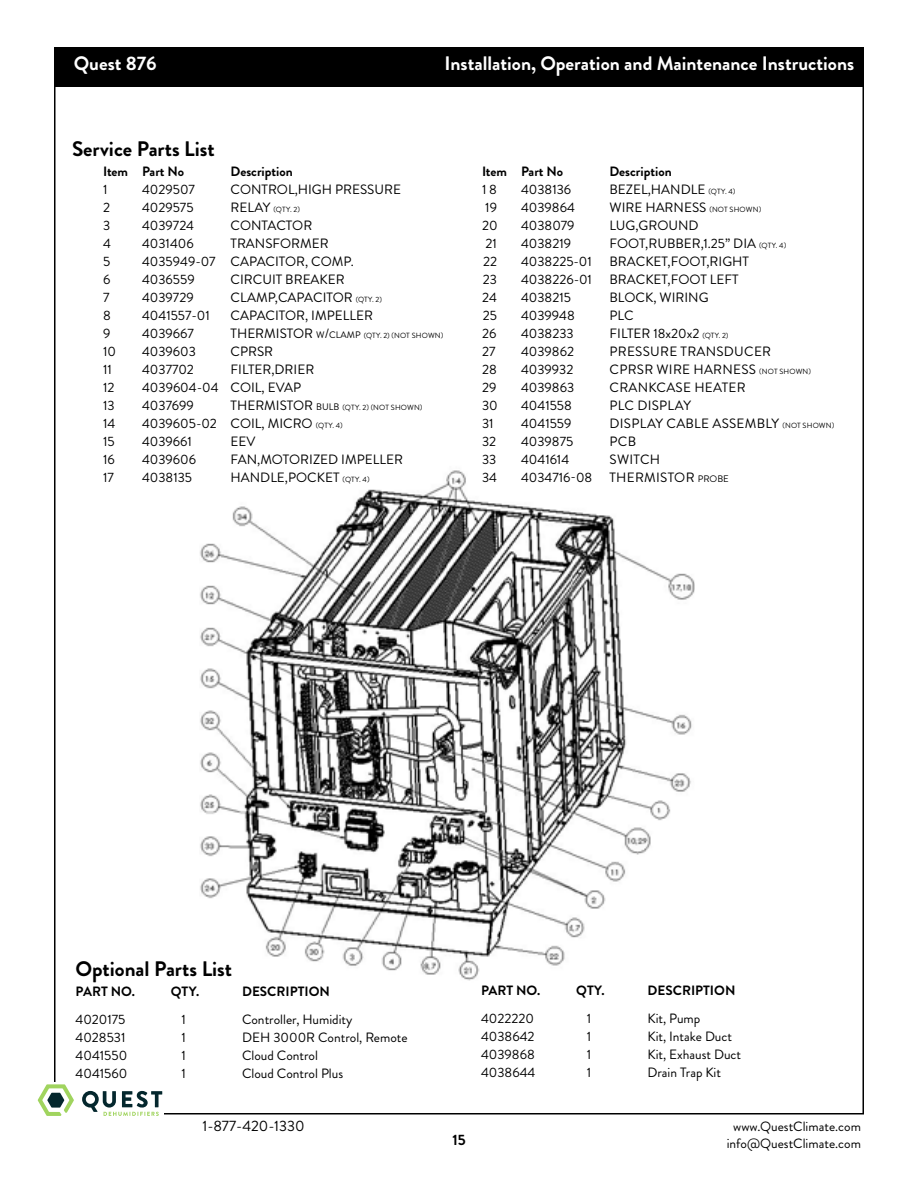
<style>
.page{position:relative;width:918px;height:1188px;background:#fff}
.page>*{position:absolute;margin:0;border:0;box-sizing:border-box;transform-origin:0 0}
.t1{font:700 21px "Brandon Grotesque";color:#000}
.t2{font:700 19.5px "Brandon Grotesque";color:#fff}
.t3{font:15px "Brandon Grotesque";color:#000}
.t4{font:700 15px "Brandon Grotesque";color:#000}
.t5{font:13.5px/16.2px "Brandon Grotesque";color:#000;text-align:center}
.t6{font:13.5px "Brandon Grotesque";letter-spacing:.02em;color:#000}
.t7{font:700 13.5px "Brandon Grotesque";color:#000}
.t8{font:7.5px "Brandon Grotesque";letter-spacing:.02em;color:#000}
.s1{font-size:13.5px}
.s2{font-size:7.5px}
.s3{font-size:9.45px}
</style>
<div class="page">
<div style="left:54px;top:47px;width:810px;height:40px;background:#000"></div>
<svg style="left:38px;top:1084px;width:36px;height:32px"></svg>
<svg style="left:82px;top:1091px;width:80px;height:25px"></svg>
<img style="left:200px;top:470px;width:495px;height:511px">
<h2 class="t2" style="left:74px;top:50px;width:84px">Quest 876</h2>
<h2 class="t2" style="left:445px;top:50px;width:411px">Installation, Operation and Maintenance Instructions</h2>
<h1 class="t1" style="left:72px;top:135px;width:144px">Service Parts List</h1>
<p class="t7" style="left:103px;top:162px;width:83px">Item Part No</p>
<p class="t7" style="left:231px;top:162px;width:64px">Description</p>
<p class="t5" style="left:103px;top:181px;width:6px">1</p>
<p class="t5" style="left:142px;top:181px;width:54px">4029507</p>
<p class="t5" style="left:231px;top:181px;width:172px">CONTROL,HIGH PRESSURE</p>
<p class="t5" style="left:103px;top:199px;width:9px">2</p>
<p class="t5" style="left:142px;top:199px;width:53px">4029575</p>
<p class="t8" style="left:231px;top:204px;width:71px"><span class="s1">RELAY</span> (QTY. 2)</p>
<p class="t5" style="left:103px;top:217px;width:9px">3</p>
<p class="t5" style="left:142px;top:217px;width:54px">4039724</p>
<p class="t5" style="left:231px;top:217px;width:83px">CONTACTOR</p>
<p class="t5" style="left:103px;top:235px;width:9px">4</p>
<p class="t5" style="left:142px;top:235px;width:53px">4031406</p>
<p class="t5" style="left:231px;top:235px;width:100px">TRANSFORMER</p>
<p class="t5" style="left:103px;top:253px;width:9px">5</p>
<p class="t5" style="left:142px;top:253px;width:213px">4035949-07 CAPACITOR, COMP.</p>
<p class="t5" style="left:103px;top:271px;width:9px">6</p>
<p class="t5" style="left:142px;top:271px;width:54px">4036559</p>
<p class="t5" style="left:231px;top:271px;width:116px">CIRCUIT BREAKER</p>
<p class="t5" style="left:103px;top:289px;width:8px">7</p>
<p class="t5" style="left:142px;top:289px;width:53px">4039729</p>
<p class="t5" style="left:231px;top:289px;width:153px">CLAMP,CAPACITOR <span class="s2">(QTY. 2)</span></p>
<p class="t5" style="left:103px;top:307px;width:9px">8</p>
<p class="t5" style="left:142px;top:307px;width:69px">4041557-01</p>
<p class="t5" style="left:231px;top:307px;width:144px">CAPACITOR, IMPELLER</p>
<p class="t5" style="left:103px;top:325px;width:9px">9</p>
<p class="t5" style="left:142px;top:325px;width:53px">4039667</p>
<p class="t8" style="left:231px;top:330px;width:214px"><span class="s1">THERMISTOR</span> <span class="s3">W</span><span class="s1">/</span><span class="s3">CLAMP</span> (QTY. 2) (NOT SHOWN)</p>
<p class="t5" style="left:103px;top:343px;width:14px">10</p>
<p class="t5" style="left:142px;top:343px;width:55px">4039603</p>
<p class="t5" style="left:231px;top:343px;width:44px">CPRSR</p>
<p class="t5" style="left:103px;top:361px;width:10px">11</p>
<p class="t5" style="left:142px;top:361px;width:53px">4037702</p>
<p class="t5" style="left:231px;top:361px;width:85px">FILTER,DRIER</p>
<p class="t5" style="left:103px;top:379px;width:13px">12</p>
<p class="t5" style="left:142px;top:379px;width:161px">4039604-04 COIL, EVAP</p>
<p class="t5" style="left:103px;top:397px;width:13px">13</p>
<p class="t5" style="left:142px;top:397px;width:53px">4037699</p>
<p class="t8" style="left:231px;top:402px;width:193px"><span class="s1">THERMISTOR</span> <span class="s3">BULB</span> (QTY. 2) (NOT SHOWN)</p>
<p class="t5" style="left:103px;top:415px;width:14px">14</p>
<p class="t5" style="left:142px;top:415px;width:202px">4039605-02 COIL, MICRO <span class="s2">(QTY. 4)</span></p>
<p class="t5" style="left:103px;top:433px;width:13px">15</p>
<p class="t5" style="left:142px;top:433px;width:51px">4039661</p>
<p class="t5" style="left:231px;top:433px;width:26px">EEV</p>
<p class="t5" style="left:103px;top:451px;width:13px">16</p>
<p class="t5" style="left:142px;top:451px;width:56px">4039606</p>
<p class="t5" style="left:231px;top:451px;width:174px">FAN,MOTORIZED IMPELLER</p>
<p class="t5" style="left:103px;top:469px;width:12px">17</p>
<p class="t5" style="left:142px;top:469px;width:52px">4038135</p>
<p class="t5" style="left:231px;top:469px;width:141px">HANDLE,POCKET <span class="s2">(QTY. 4)</span></p>
<p class="t7" style="left:482px;top:162px;width:83px">Item Part No</p>
<p class="t7" style="left:610px;top:162px;width:64px">Description</p>
<p class="t5" style="left:482px;top:181px;width:16px">18</p>
<p class="t5" style="left:521px;top:181px;width:52px">4038136</p>
<p class="t5" style="left:610px;top:181px;width:127px">BEZEL,HANDLE <span class="s2">(QTY. 4)</span></p>
<p class="t5" style="left:485px;top:199px;width:13px">19</p>
<p class="t5" style="left:521px;top:199px;width:55px">4039864</p>
<p class="t5" style="left:610px;top:199px;width:153px">WIRE HARNESS <span class="s2">(NOT SHOWN)</span></p>
<p class="t5" style="left:482px;top:217px;width:17px">20</p>
<p class="t5" style="left:521px;top:217px;width:55px">4038079</p>
<p class="t5" style="left:610px;top:217px;width:91px">LUG,GROUND</p>
<p class="t5" style="left:486px;top:235px;width:13px">21</p>
<p class="t5" style="left:521px;top:235px;width:52px">4038219</p>
<p class="t5" style="left:610px;top:235px;width:178px">FOOT,RUBBER,1.25” DIA <span class="s2">(QTY. 4)</span></p>
<p class="t5" style="left:483px;top:253px;width:16px">22</p>
<p class="t5" style="left:521px;top:253px;width:72px">4038225-01</p>
<p class="t5" style="left:610px;top:253px;width:141px">BRACKET,FOOT,RIGHT</p>
<p class="t5" style="left:483px;top:271px;width:16px">23</p>
<p class="t5" style="left:521px;top:271px;width:72px">4038226-01</p>
<p class="t5" style="left:610px;top:271px;width:131px">BRACKET,FOOT LEFT</p>
<p class="t5" style="left:482px;top:289px;width:16px">24</p>
<p class="t5" style="left:521px;top:289px;width:51px">4038215</p>
<p class="t5" style="left:610px;top:289px;width:101px">BLOCK, WIRING</p>
<p class="t5" style="left:483px;top:307px;width:16px">25</p>
<p class="t5" style="left:521px;top:307px;width:55px">4039948</p>
<p class="t5" style="left:610px;top:307px;width:26px">PLC</p>
<p class="t5" style="left:482px;top:325px;width:16px">26</p>
<p class="t5" style="left:521px;top:325px;width:54px">4038233</p>
<p class="t5" style="left:610px;top:325px;width:120px">FILTER 18x20x2 <span class="s2">(QTY. 2)</span></p>
<p class="t5" style="left:482px;top:343px;width:15px">27</p>
<p class="t5" style="left:521px;top:343px;width:54px">4039862</p>
<p class="t6" style="left:610px;top:342px;width:163px">PRESSURE TRANSDUCER</p>
<p class="t5" style="left:482px;top:361px;width:16px">28</p>
<p class="t5" style="left:521px;top:361px;width:54px">4039932</p>
<p class="t6" style="left:610px;top:360px;width:203px">CPRSR WIRE HARNESS <span class="s2">(NOT SHOWN)</span></p>
<p class="t5" style="left:482px;top:379px;width:16px">29</p>
<p class="t5" style="left:521px;top:379px;width:55px">4039863</p>
<p class="t6" style="left:610px;top:378px;width:138px">CRANKCASE HEATER</p>
<p class="t5" style="left:482px;top:397px;width:17px">30</p>
<p class="t5" style="left:521px;top:397px;width:52px">4041558</p>
<p class="t6" style="left:610px;top:396px;width:83px">PLC DISPLAY</p>
<p class="t5" style="left:482px;top:415px;width:13px">31</p>
<p class="t5" style="left:521px;top:415px;width:52px">4041559</p>
<p class="t6" style="left:610px;top:414px;width:226px">DISPLAY CABLE ASSEMBLY <span class="s2">(NOT SHOWN)</span></p>
<p class="t5" style="left:482px;top:433px;width:16px">32</p>
<p class="t5" style="left:521px;top:433px;width:54px">4039875</p>
<p class="t5" style="left:610px;top:433px;width:28px">PCB</p>
<p class="t5" style="left:482px;top:451px;width:16px">33</p>
<p class="t5" style="left:521px;top:451px;width:50px">4041614</p>
<p class="t5" style="left:610px;top:451px;width:52px">SWITCH</p>
<p class="t5" style="left:482px;top:469px;width:17px">34</p>
<p class="t5" style="left:521px;top:469px;width:73px">4034716-08</p>
<p class="t6" style="left:610px;top:468px;width:121px">THERMISTOR <span class="s3">PROBE</span></p>
<h1 class="t1" style="left:76px;top:954px;width:158px">Optional Parts List</h1>
<p class="t7" style="left:76px;top:982px;width:61px">PART NO.</p>
<p class="t7" style="left:171px;top:982px;width:30px">QTY.</p>
<p class="t7" style="left:242px;top:982px;width:89px">DESCRIPTION</p>
<p class="t5" style="left:76px;top:1011px;width:51px">4020175</p>
<p class="t5" style="left:181px;top:1011px;width:6px">1</p>
<p class="t5" style="left:242px;top:1011px;width:112px">Controller, Humidity</p>
<p class="t5" style="left:76px;top:1029px;width:51px">4028531</p>
<p class="t5" style="left:181px;top:1029px;width:6px">1</p>
<p class="t5" style="left:242px;top:1029px;width:167px">DEH 3000R Control, Remote</p>
<p class="t5" style="left:76px;top:1047px;width:53px">4041550</p>
<p class="t5" style="left:181px;top:1047px;width:6px">1</p>
<p class="t5" style="left:242px;top:1047px;width:77px">Cloud Control</p>
<p class="t5" style="left:76px;top:1065px;width:53px">4041560</p>
<p class="t5" style="left:181px;top:1065px;width:6px">1</p>
<p class="t5" style="left:242px;top:1065px;width:103px">Cloud Control Plus</p>
<p class="t3" style="left:202px;top:1116px;width:104px">1-877-420-1330</p>
<p class="t7" style="left:481px;top:981px;width:61px">PART NO.</p>
<p class="t7" style="left:576px;top:981px;width:30px">QTY.</p>
<p class="t7" style="left:648px;top:981px;width:89px">DESCRIPTION</p>
<p class="t5" style="left:481px;top:1010px;width:54px">4022220</p>
<p class="t5" style="left:587px;top:1010px;width:6px">1</p>
<p class="t5" style="left:648px;top:1010px;width:54px">Kit, Pump</p>
<p class="t5" style="left:481px;top:1028px;width:55px">4038642</p>
<p class="t5" style="left:587px;top:1028px;width:6px">1</p>
<p class="t5" style="left:648px;top:1028px;width:86px">Kit, Intake Duct</p>
<p class="t5" style="left:481px;top:1046px;width:55px">4039868</p>
<p class="t5" style="left:587px;top:1046px;width:6px">1</p>
<p class="t5" style="left:648px;top:1046px;width:95px">Kit, Exhaust Duct</p>
<p class="t5" style="left:481px;top:1064px;width:56px">4038644</p>
<p class="t5" style="left:587px;top:1064px;width:6px">1</p>
<p class="t5" style="left:648px;top:1064px;width:75px">Drain Trap Kit</p>
<p class="t4" style="left:452px;top:1129px;width:15px">15</p>
<p class="t5" style="left:727px;top:1119px;width:136px">www.QuestClimate.com info@QuestClimate.com</p>
</div>
